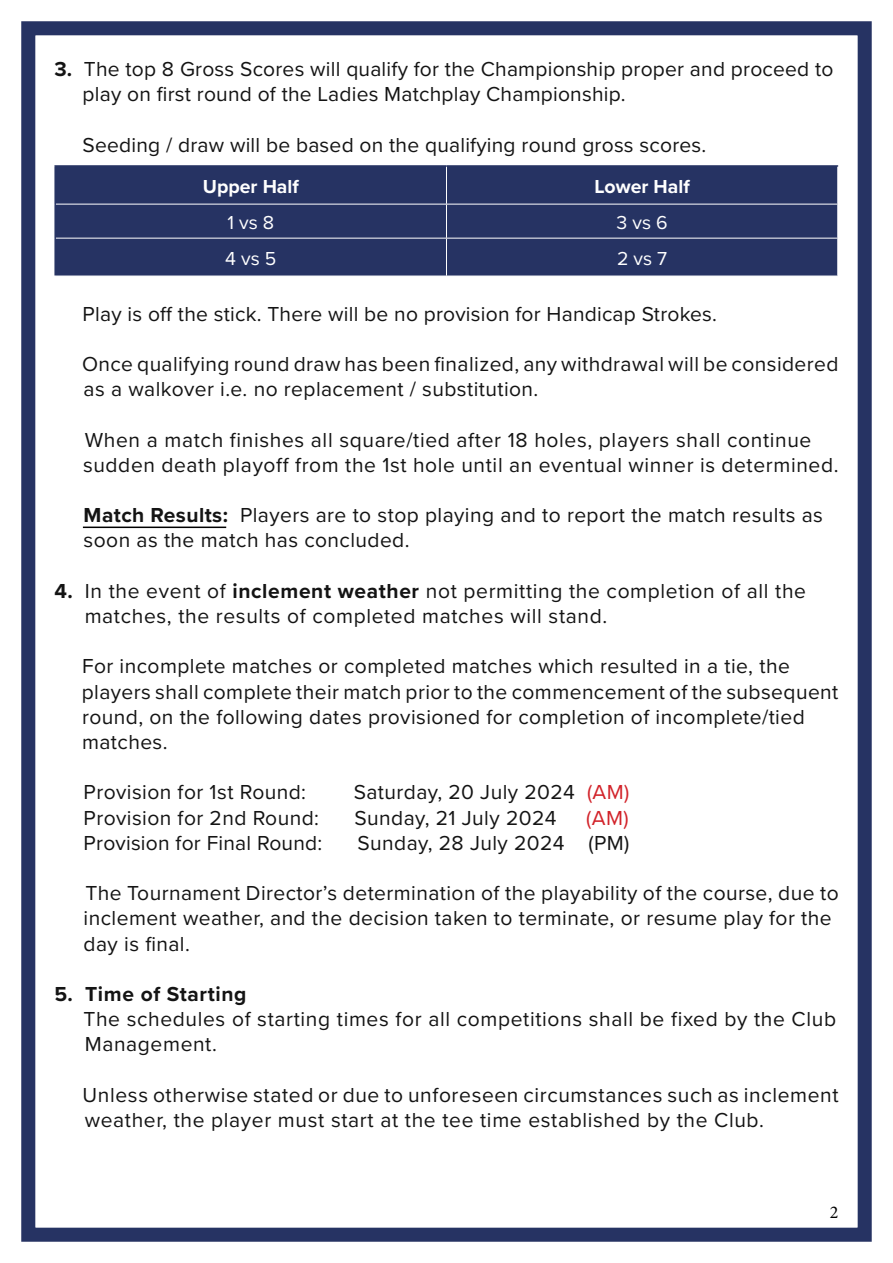
<style>
.page{position:relative;width:893px;height:1263px;background:#fff}
.page>*{position:absolute;margin:0;border:0;box-sizing:border-box;transform-origin:0 0}
.t1{font:21px/25.2px "Proxima Nova";letter-spacing:.02em;color:#141414}
.t2{font:700 21px "Proxima Nova";letter-spacing:.03em;color:#141414}
.t3{font:21px "Proxima Nova";color:#d2232a}
.t4{font:700 19.5px "Proxima Nova";color:#fff}
.t5{font:19.5px "Proxima Nova";color:#fff}
.t6{font:18px "Minion Pro";color:#000}
.s1{font-weight:700}
.s2{color:#d2232a}
</style>
<div class="page">
<div style="left:21px;top:21px;width:851px;height:1221px;border:14px solid #263363"></div>
<div style="left:56px;top:167px;width:781px;height:109px;background:#263363"></div>
<hr style="left:54px;top:165px;width:392px;height:2px;background:#263363">
<hr style="left:54px;top:167px;width:2px;height:37px;background:#263363">
<hr style="left:446px;top:165px;width:392px;height:2px;background:#263363">
<hr style="left:54px;top:204px;width:2px;height:34px;background:#263363">
<hr style="left:54px;top:238px;width:2px;height:38px;background:#263363">
<hr style="left:446px;top:167px;width:1px;height:37px;background:#fff">
<hr style="left:56px;top:204px;width:390px;height:1px;background:#fff">
<hr style="left:446px;top:204px;width:392px;height:1px;background:#fff">
<hr style="left:446px;top:204px;width:1px;height:34px;background:#fff">
<hr style="left:56px;top:238px;width:390px;height:1px;background:#fff">
<hr style="left:446px;top:238px;width:392px;height:1px;background:#fff">
<hr style="left:446px;top:238px;width:1px;height:38px;background:#fff">
<hr style="left:83px;top:527px;width:143px;height:1px;background:#000">
<p class="t1" style="left:83px;top:56px;width:752px;text-indent:-28px"><span class="s1">3.</span> The top 8 Gross Scores will qualify for the Championship proper and proceed to play on first round of the Ladies Matchplay Championship.</p>
<p class="t1" style="left:83px;top:131px;width:625px">Seeding / draw will be based on the qualifying round gross scores.</p>
<p class="t4" style="left:203px;top:172px;width:97px">Upper Half</p>
<p class="t4" style="left:595px;top:172px;width:97px">Lower Half</p>
<p class="t5" style="left:228px;top:208px;width:48px">1 vs 8</p>
<p class="t5" style="left:617px;top:208px;width:53px">3 vs 6</p>
<p class="t5" style="left:225px;top:244px;width:53px">4 vs 5</p>
<p class="t5" style="left:617px;top:244px;width:52px">2 vs 7</p>
<p class="t1" style="left:83px;top:300px;width:636px">Play is off the stick. There will be no provision for Handicap Strokes.</p>
<p class="t1" style="left:82px;top:350px;width:758px">Once qualifying round draw has been finalized, any withdrawal will be considered as a walkover i.e. no replacement / substitution.</p>
<p class="t1" style="left:83px;top:426px;width:757px">When a match finishes all square/tied after 18 holes, players shall continue sudden death playoff from the 1st hole until an eventual winner is determined.</p>
<p class="t1" style="left:84px;top:502px;width:741px"><span class="s1">Match Results:</span> Players are to stop playing and to report the match results as soon as the match has concluded.</p>
<p class="t1" style="left:85px;top:577px;width:723px;text-indent:-30px"><span class="s1">4.</span> In the event of <span class="s1">inclement weather</span> not permitting the completion of all the matches, the results of completed matches will stand.</p>
<p class="t1" style="left:82px;top:653px;width:758px">For incomplete matches or completed matches which resulted in a tie, the players shall complete their match prior to the commencement of the subsequent round, on the following dates provisioned for completion of incomplete/tied matches.</p>
<p class="t1" style="left:84px;top:779px;width:224px">Provision for 1st Round:</p>
<p class="t1" style="left:354px;top:779px;width:277px">Saturday, 20 July 2024 <span class="s2">(AM)</span></p>
<p class="t1" style="left:84px;top:804px;width:237px">Provision for 2nd Round:</p>
<p class="t1" style="left:354px;top:804px;width:204px">Sunday, 21 July 2024</p>
<p class="t3" style="left:586px;top:802px;width:44px">(AM)</p>
<p class="t1" style="left:84px;top:829px;width:240px">Provision for Final Round:</p>
<p class="t1" style="left:357px;top:829px;width:273px">Sunday, 28 July 2024 (PM)</p>
<p class="t1" style="left:84px;top:880px;width:756px">The Tournament Director’s determination of the playability of the course, due to inclement weather, and the decision taken to terminate, or resume play for the day is final.</p>
<p class="t2" style="left:54px;top:978px;width:194px">5. Time of Starting</p>
<p class="t1" style="left:83px;top:1006px;width:754px">The schedules of starting times for all competitions shall be fixed by the Club<br>Management.</p>
<p class="t1" style="left:83px;top:1081px;width:757px">Unless otherwise stated or due to unforeseen circumstances such as inclement weather, the player must start at the tee time established by the Club.</p>
<p class="t6" style="left:830px;top:1200px;width:10px">2</p>
</div>
